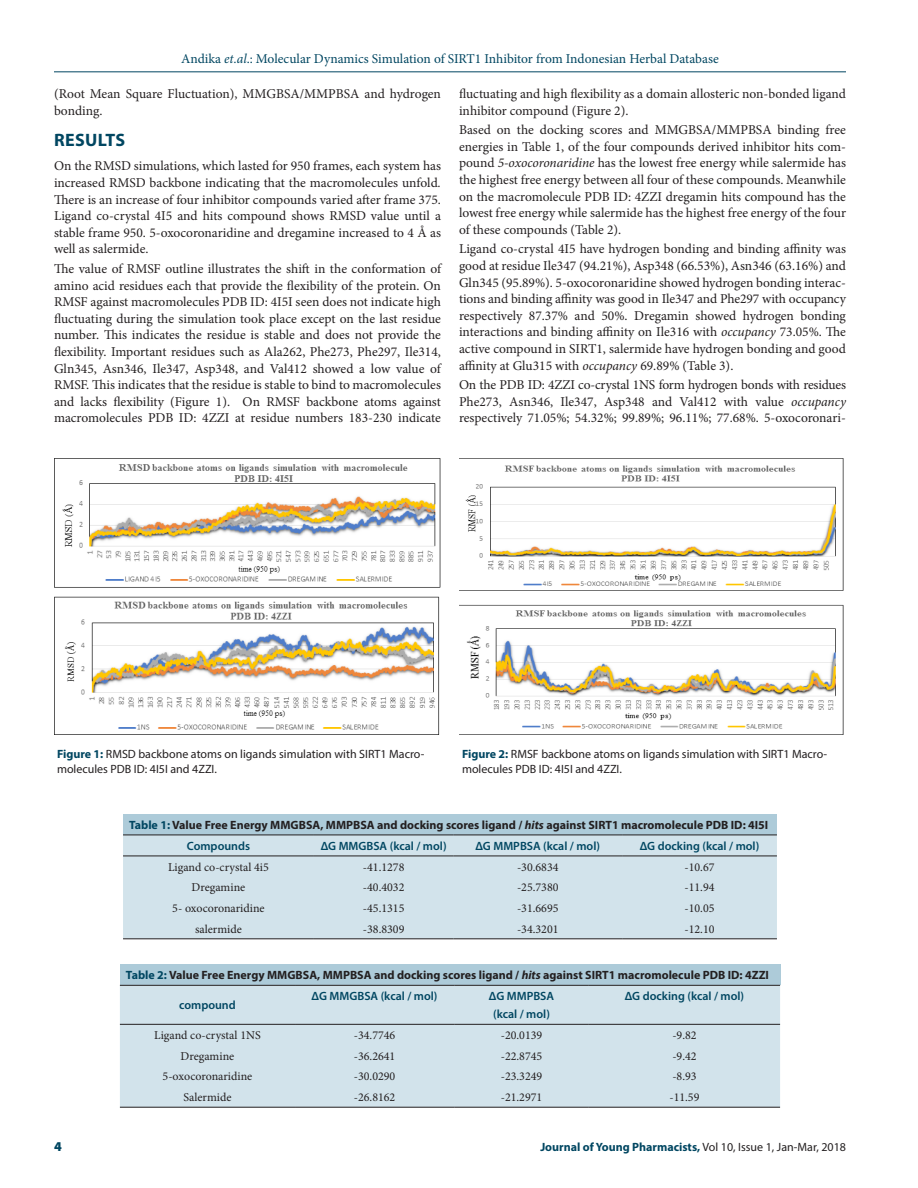
<style>
.page{position:relative;width:918px;height:1188px;background:#fff}
.page>*{position:absolute;margin:0;border:0;box-sizing:border-box;transform-origin:0 0}
._1_HD{font:700 18px "Myriad Pro";letter-spacing:.02em;color:#004661}
.TXT{font:13.5px/16.6px "Minion Pro";color:#231f20;text-align:justify}
.t1{font:13.5px "Minion Pro";color:#004661}
.LRH{font:900 13.5px "Myriad Pro";color:#004661}
.TB{font:12px "Minion Pro";color:#231f20}
.TT{font:700 12px "Myriad Pro";color:#231f20}
.FIG_CAP{font:12px/15px "Myriad Pro";color:#231f20}
.TCH{font:600 12px "Myriad Pro";color:#004661}
.LRH-2{font:700 12px "Myriad Pro";color:#004661}
.s1{font-style:italic}
.s2{font-weight:700;color:#004661}
.s3{color:#004661}
.s4{font-weight:400;color:#231f20}
</style>
<div class="page">
<hr style="left:54px;top:72px;width:792px;height:1px;background:#004661">
<div style="left:123px;top:814px;width:654px;height:21px;background:#adcbd9"></div>
<div style="left:123px;top:836px;width:654px;height:102px;background:#d2e3eb"></div>
<hr style="left:123px;top:938px;width:191px;height:1px;background:#231f20">
<hr style="left:314px;top:938px;width:139px;height:1px;background:#231f20">
<hr style="left:453px;top:938px;width:169px;height:1px;background:#231f20">
<hr style="left:622px;top:938px;width:155px;height:1px;background:#231f20">
<hr style="left:123px;top:835px;width:191px;height:1px;background:#231f20">
<hr style="left:314px;top:835px;width:139px;height:1px;background:#231f20">
<hr style="left:453px;top:835px;width:169px;height:1px;background:#231f20">
<hr style="left:622px;top:835px;width:155px;height:1px;background:#231f20">
<hr style="left:123px;top:856px;width:191px;height:1px;background:#231f20">
<hr style="left:314px;top:856px;width:139px;height:1px;background:#231f20">
<hr style="left:453px;top:856px;width:169px;height:1px;background:#231f20">
<hr style="left:622px;top:856px;width:155px;height:1px;background:#231f20">
<div style="left:120px;top:964px;width:660px;height:21px;background:#adcbd9"></div>
<div style="left:120px;top:986px;width:660px;height:121px;background:#d2e3eb"></div>
<hr style="left:120px;top:1024px;width:175px;height:1px;background:#231f20">
<hr style="left:295px;top:1024px;width:159px;height:1px;background:#231f20">
<hr style="left:454px;top:1024px;width:135px;height:1px;background:#231f20">
<hr style="left:589px;top:1024px;width:191px;height:1px;background:#231f20">
<hr style="left:120px;top:1107px;width:175px;height:1px;background:#231f20">
<hr style="left:295px;top:1107px;width:159px;height:1px;background:#231f20">
<hr style="left:454px;top:1107px;width:135px;height:1px;background:#231f20">
<hr style="left:589px;top:1107px;width:191px;height:1px;background:#231f20">
<hr style="left:120px;top:985px;width:175px;height:1px;background:#231f20">
<hr style="left:295px;top:985px;width:159px;height:1px;background:#231f20">
<hr style="left:454px;top:985px;width:135px;height:1px;background:#231f20">
<hr style="left:589px;top:985px;width:191px;height:1px;background:#231f20">
<img style="left:54px;top:458px;width:387px;height:276px">
<img style="left:459px;top:458px;width:385px;height:276px">
<p class="t1" style="left:181px;top:50px;width:539px">Andika <span class="s1">et.al</span>.: Molecular Dynamics Simulation of SIRT1 Inhibitor from Indonesian Herbal Database</p>
<p class="TXT" style="left:54px;top:85px;width:389px">(Root Mean Square Fluctuation), MMGBSA/MMPBSA and hydrogen bonding.</p>
<p class="_1_HD" style="left:54px;top:128px;width:73px">RESULTS</p>
<p class="TXT" style="left:54px;top:158px;width:389px">On the RMSD simulations, which lasted for 950 frames, each system has increased RMSD backbone indicating that the macromolecules unfold<span class="s1">.<br></span>There is an increase of four inhibitor compounds varied after frame 375.<br>Ligand co-crystal 4I5 and hits compound shows RMSD value until a stable frame 950. 5-oxocoronaridine and dregamine increased to 4 Å as well as salermide.</p>
<p class="TXT" style="left:54px;top:260px;width:389px">The value of RMSF outline illustrates the shift in the conformation of amino acid residues each that provide the flexibility of the protein. On RMSF against macromolecules PDB ID: 4I5I seen does not indicate high fluctuating during the simulation took place except on the last residue number. This indicates the residue is stable and does not provide the flexibility. Important residues such as Ala262, Phe273, Phe297, Ile314, Gln345, Asn346, Ile347, Asp348, and Val412 showed a low value of RMSF. This indicates that the residue is stable to bind to macromolecules and lacks flexibility (Figure 1). On RMSF backbone atoms against macromolecules PDB ID: 4ZZI at residue numbers 183-230 indicate</p>
<p class="TXT" style="left:459px;top:85px;width:388px">fluctuating and high flexibility as a domain allosteric non-bonded ligand inhibitor compound (Figure 2).</p>
<p class="TXT" style="left:459px;top:122px;width:389px">Based on the docking scores and MMGBSA/MMPBSA binding free energies in Table 1, of the four compounds derived inhibitor hits com&shy;pound <span class="s1">5-oxocoronaridine</span> has the lowest free energy while salermide has the highest free energy between all four of these compounds. Meanwhile on the macromolecule PDB ID: 4ZZI dregamin hits compound has the lowest free energy while salermide has the highest free energy of the four of these compounds (Table 2).</p>
<p class="TXT" style="left:459px;top:241px;width:389px">Ligand co-crystal 4I5 have hydrogen bonding and binding affinity was good at residue Ile347 (94.21%), Asp348 (66.53%), Asn346 (63.16%) and Gln345 (95.89%). 5-oxocoronaridine showed hydrogen bonding interac&shy;tions and binding affinity was good in Ile347 and Phe297 with occupancy respectively 87.37% and 50%. Dregamin showed hydrogen bonding interactions and binding affinity on Ile316 with <span class="s1">occupancy</span> 73.05%. The active compound in SIRT1, salermide have hydrogen bonding and good affinity at Glu315 with <span class="s1">occupancy</span> 69.89% (Table 3).</p>
<p class="TXT" style="left:459px;top:377px;width:389px">On the PDB ID: 4ZZI co-crystal 1NS form hydrogen bonds with residues Phe273, Asn346, Ile347, Asp348 and Val412 with value <span class="s1">occupancy </span>respectively 71.05%; 54.32%; 99.89%; 96.11%; 77.68%. 5-oxocoronari-</p>
<p class="FIG_CAP" style="left:57px;top:747px;width:369px"><span class="s2">Figure 1:</span> RMSD backbone atoms on ligands simulation with SIRT1 Macro&shy;molecules PDB ID: 4I5I and 4ZZI.</p>
<p class="FIG_CAP" style="left:462px;top:747px;width:367px"><span class="s2">Figure 2:</span> RMSF backbone atoms on ligands simulation with SIRT1 Macro&shy;molecules PDB ID: 4I5I and 4ZZI.</p>
<p class="TT" style="left:129px;top:817px;width:641px"><span class="s3">Table 1:</span> Value Free Energy MMGBSA, MMPBSA and docking scores ligand / <span class="s1">hits</span> against SIRT1 macromolecule PDB ID: 4I5I</p>
<p class="TCH" style="left:187px;top:838px;width:65px">Compounds</p>
<p class="TCH" style="left:321px;top:838px;width:127px">ΔG MMGBSA (kcal / mol)</p>
<p class="TCH" style="left:475px;top:838px;width:126px">ΔG MMPBSA (kcal / mol)</p>
<p class="TCH" style="left:640px;top:838px;width:121px">ΔG docking (kcal / mol)</p>
<p class="TB" style="left:168px;top:859px;width:102px">Ligand co-crystal 4i5</p>
<p class="TB" style="left:363px;top:859px;width:43px">-41.1278</p>
<p class="TB" style="left:517px;top:859px;width:43px">-30.6834</p>
<p class="TB" style="left:685px;top:859px;width:32px">-10.67</p>
<p class="TB" style="left:192px;top:880px;width:55px">Dregamine</p>
<p class="TB" style="left:363px;top:880px;width:43px">-40.4032</p>
<p class="TB" style="left:517px;top:880px;width:43px">-25.7380</p>
<p class="TB" style="left:685px;top:880px;width:32px">-11.94</p>
<p class="TB" style="left:172px;top:900px;width:94px">5- oxocoronaridine</p>
<p class="TB" style="left:363px;top:900px;width:43px">-45.1315</p>
<p class="TB" style="left:517px;top:900px;width:43px">-31.6695</p>
<p class="TB" style="left:685px;top:900px;width:32px">-10.05</p>
<p class="TB" style="left:195px;top:921px;width:48px">salermide</p>
<p class="TB" style="left:363px;top:921px;width:43px">-38.8309</p>
<p class="TB" style="left:517px;top:921px;width:43px">-34.3201</p>
<p class="TB" style="left:685px;top:921px;width:32px">-12.10</p>
<p class="TT" style="left:126px;top:967px;width:645px"><span class="s3">Table 2:</span> Value Free Energy MMGBSA, MMPBSA and docking scores ligand / <span class="s1">hits</span> against SIRT1 macromolecule PDB ID: 4ZZI</p>
<p class="TCH" style="left:179px;top:998px;width:58px">compound</p>
<p class="TCH" style="left:312px;top:989px;width:127px">ΔG MMGBSA (kcal / mol)</p>
<p class="TCH" style="left:489px;top:989px;width:67px">ΔG MMPBSA</p>
<p class="TCH" style="left:493px;top:1007px;width:58px">(kcal / mol)</p>
<p class="TCH" style="left:625px;top:989px;width:121px">ΔG docking (kcal / mol)</p>
<p class="TB" style="left:154px;top:1027px;width:108px">Ligand co-crystal 1NS</p>
<p class="TB" style="left:354px;top:1027px;width:43px">-34.7746</p>
<p class="TB" style="left:501px;top:1027px;width:43px">-20.0139</p>
<p class="TB" style="left:672px;top:1027px;width:26px">-9.82</p>
<p class="TB" style="left:181px;top:1048px;width:55px">Dregamine</p>
<p class="TB" style="left:354px;top:1048px;width:43px">-36.2641</p>
<p class="TB" style="left:501px;top:1048px;width:43px">-22.8745</p>
<p class="TB" style="left:672px;top:1048px;width:26px">-9.42</p>
<p class="TB" style="left:163px;top:1069px;width:91px">5-oxocoronaridine</p>
<p class="TB" style="left:354px;top:1069px;width:43px">-30.0290</p>
<p class="TB" style="left:501px;top:1069px;width:43px">-23.3249</p>
<p class="TB" style="left:672px;top:1069px;width:26px">-8.93</p>
<p class="TB" style="left:183px;top:1089px;width:50px">Salermide</p>
<p class="TB" style="left:354px;top:1089px;width:43px">-26.8162</p>
<p class="TB" style="left:501px;top:1089px;width:43px">-21.2971</p>
<p class="TB" style="left:669px;top:1089px;width:32px">-11.59</p>
<p class="LRH" style="left:54px;top:1137px;width:9px">4</p>
<p class="LRH-2" style="left:540px;top:1139px;width:307px">Journal of Young Pharmacists, <span class="s4">Vol 10, Issue 1, Jan-Mar, 2018</span></p>
</div>
